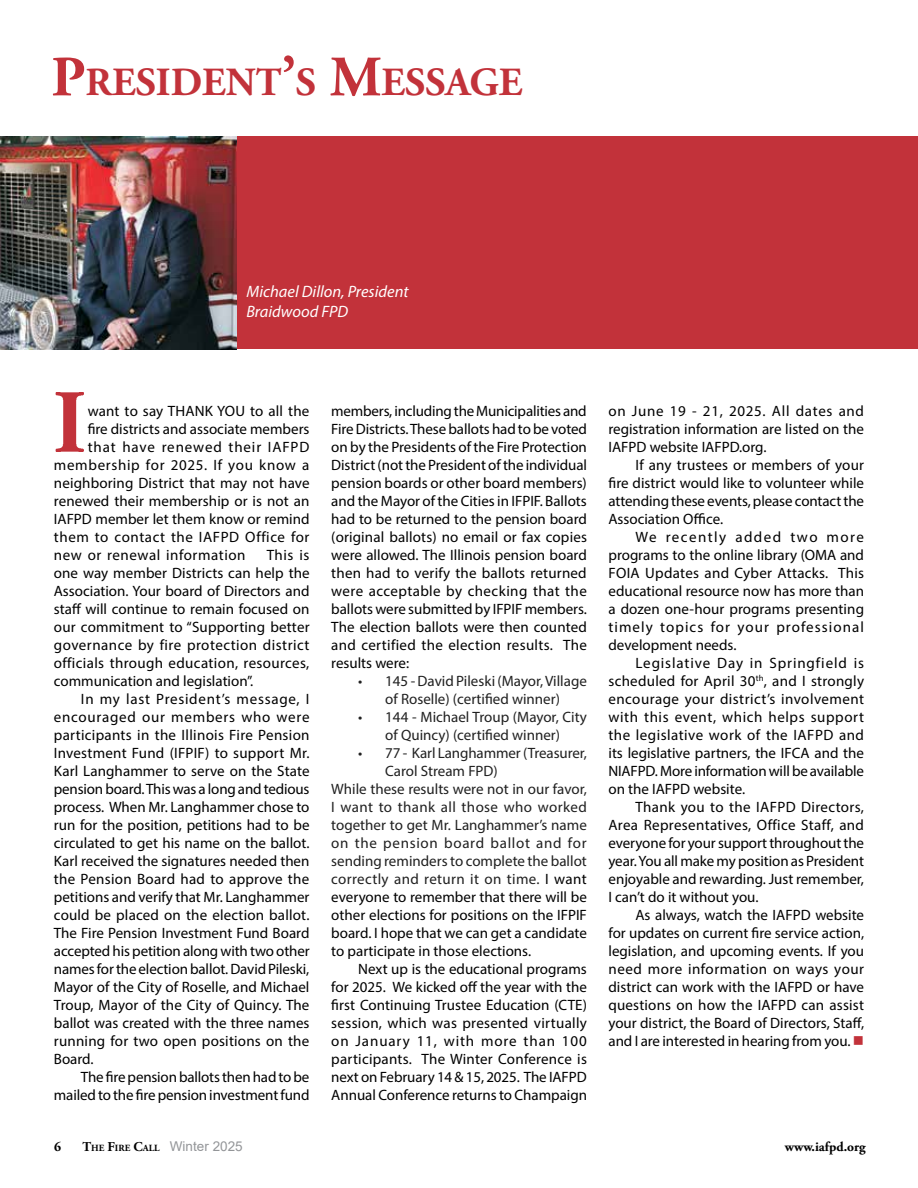
<style>
.page{position:relative;width:918px;height:1188px;background:#fff}
.page>*{position:absolute;margin:0;border:0;box-sizing:border-box;transform-origin:0 0}
.t1{font:700 39.9px "Adobe Garamond Pro";color:#c2323a}
.t2{font:italic 16.5px/19.8px "Myriad Pro";color:#fff}
.t3{font:15px/18px "Myriad Pro";color:#000;text-align:justify}
.t4{font:15px/18px "Myriad Pro";color:#202020;text-align:center}
.t5{font:15px "Myriad Pro";letter-spacing:.025em;color:#202020}
.t6{font:15px "Myriad Pro";letter-spacing:.06em;color:#000}
.t7{font:15px "Myriad Pro";letter-spacing:.02em;color:#000}
.t8{font:15px "Myriad Pro";letter-spacing:.04em;color:#000}
.t9{font:15px "Myriad Pro";letter-spacing:.05em;color:#202020}
.t10{font:15px "Myriad Pro";letter-spacing:.045em;color:#000}
.t11{font:15px "Myriad Pro";letter-spacing:.035em;color:#000}
.t12{font:13.5px "Arial";color:#939598}
.t13{font:700 13.5px "Adobe Garamond Pro";color:#000}
.s1{font-size:57px}
.s2{color:#000}
.s3{color:#c2323a}
.s4{font-family:"Adobe Garamond Pro";font-weight:700;color:#000}
.s5{font-family:"Adobe Garamond Pro";font-weight:700;font-size:9.45px;color:#000}
</style>
<div class="page">
<div style="left:0;top:136px;width:918px;height:213px;background:#c2323a"></div>
<img style="left:0;top:136px;width:236px;height:213px">
<img style="left:55px;top:392px;width:28px;height:59px">
<h1 class="t1" style="left:51px;top:59px;width:473px"><span class="s1">P</span>RESIDENT<span class="s1">’</span>S <span class="s1">M</span>ESSAGE</h1>
<p class="t2" style="left:246px;top:282px;width:164px">Michael Dillon, President<br>Braidwood FPD</p>
<p class="t3" style="left:88px;top:401px;width:223px">want to say THANK YOU to all the</p>
<p class="t3" style="left:88px;top:419px;width:223px">fire districts and associate members</p>
<p class="t6" style="left:88px;top:437px;width:223px">that have renewed their IAFPD</p>
<p class="t10" style="left:54px;top:455px;width:257px">membership for 2025. If you know a</p>
<p class="t3" style="left:54px;top:473px;width:257px">neighboring District that may not have</p>
<p class="t3" style="left:54px;top:491px;width:257px">renewed their membership or is not an</p>
<p class="t3" style="left:54px;top:509px;width:257px">IAFPD member let them know or remind</p>
<p class="t8" style="left:54px;top:527px;width:257px">them to contact the IAFPD Office for</p>
<p class="t11" style="left:54px;top:545px;width:193px">new or renewal information</p>
<p class="t3" style="left:54px;top:545px;width:257px;text-indent:213px">This is one way member Districts can help the Association. Your board of Directors and staff will continue to remain focused on our commitment to “Supporting better governance by fire protection district officials through education, resources, communication and legislation”.</p>
<p class="t3" style="left:54px;top:689px;width:257px;text-indent:27px">In my last President’s message, I encouraged our members who were participants in the Illinois Fire Pension Investment Fund (IFPIF) to support Mr.<br>Karl Langhammer to serve on the State pension board. This was a long and tedious process. When Mr. Langhammer chose to run for the position, petitions had to be circulated to get his name on the ballot.<br>Karl received the signatures needed then the Pension Board had to approve the petitions and verify that Mr. Langhammer could be placed on the election ballot.<br>The Fire Pension Investment Fund Board accepted his petition along with two other names for the election ballot. David Pileski, Mayor of the City of Roselle, and Michael Troup, Mayor of the City of Quincy. The ballot was created with the three names running for two open positions on the Board.</p>
<p class="t3" style="left:54px;top:1067px;width:257px;text-align:right">The fire pension ballots then had to be mailed to the fire pension investment fund</p>
<p class="t3" style="left:331px;top:401px;width:257px">members, including the Municipalities and Fire Districts. These ballots had to be voted on by the Presidents of the Fire Protection District (not the President of the individual pension boards or other board members) and the Mayor of the Cities in IFPIF. Ballots had to be returned to the pension board (original ballots) no email or fax copies were allowed. The Illinois pension board then had to verify the ballots returned were acceptable by checking that the ballots were submitted by IFPIF members.<br>The election ballots were then counted and certified the election results. The results were:</p>
<p class="t4" style="left:358px;top:671px;width:230px">• 145 - David Pileski (Mayor, Village of Roselle) (certified winner)</p>
<p class="t4" style="left:358px;top:707px;width:230px">• 144 - Michael Troup (Mayor, City of Quincy) (certified winner)</p>
<p class="t4" style="left:358px;top:743px;width:230px">• 77 - Karl Langhammer (Treasurer,</p>
<p class="t4" style="left:385px;top:761px;width:114px">Carol Stream FPD)</p>
<p class="t4" style="left:331px;top:779px;width:257px">While these results were not in our favor,</p>
<p class="t5" style="left:331px;top:797px;width:257px">I want to thank all those who worked</p>
<p class="t4" style="left:331px;top:815px;width:257px">together to get Mr. Langhammer’s name</p>
<p class="t9" style="left:331px;top:833px;width:257px">on the pension board ballot and for</p>
<p class="t4" style="left:331px;top:851px;width:257px">sending reminders to complete the ballot</p>
<p class="t5" style="left:331px;top:869px;width:257px">correctly and return it on time. <span class="s2">I want</span></p>
<p class="t3" style="left:331px;top:887px;width:257px">everyone to remember that there will be</p>
<p class="t3" style="left:331px;top:905px;width:257px">other elections for positions on the IFPIF</p>
<p class="t3" style="left:331px;top:923px;width:257px">board. I hope that we can get a candidate</p>
<p class="t3" style="left:331px;top:941px;width:201px">to participate in those elections.</p>
<p class="t3" style="left:358px;top:959px;width:230px">Next up is the educational programs</p>
<p class="t3" style="left:331px;top:977px;width:257px">for 2025. We kicked off the year with the</p>
<p class="t3" style="left:331px;top:995px;width:257px">first Continuing Trustee Education (CTE)</p>
<p class="t7" style="left:331px;top:1013px;width:257px">session, which was presented virtually</p>
<p class="t6" style="left:331px;top:1031px;width:257px">on January 11, with more than 100</p>
<p class="t3" style="left:331px;top:1049px;width:257px">participants. The Winter Conference is</p>
<p class="t3" style="left:331px;top:1067px;width:257px">next on February 14 &amp; 15, 2025. The IAFPD</p>
<p class="t3" style="left:331px;top:1085px;width:257px">Annual Conference returns to Champaign</p>
<p class="t3" style="left:608px;top:401px;width:257px">on June 19 - 21, 2025. All dates and registration information are listed on the IAFPD website IAFPD.org.</p>
<p class="t3" style="left:608px;top:455px;width:257px;text-indent:27px">If any trustees or members of your fire district would like to volunteer while attending these events, please contact the Association Office.</p>
<p class="t3" style="left:608px;top:527px;width:257px;text-indent:27px">We recently added two more programs to the online library (OMA and FOIA Updates and Cyber Attacks. This educational resource now has more than a dozen one-hour programs presenting timely topics for your professional development needs.</p>
<p class="t3" style="left:608px;top:653px;width:257px;text-indent:27px">Legislative Day in Springfield is scheduled for April 30<sup>th</sup>, and I strongly encourage your district’s involvement with this event, which helps support the legislative work of the IAFPD and its legislative partners, the IFCA and the NIAFPD. More information will be available on the IAFPD website.</p>
<p class="t3" style="left:608px;top:797px;width:257px;text-indent:27px">Thank you to the IAFPD Directors, Area Representatives, Office Staff, and everyone for your support throughout the year. You all make my position as President enjoyable and rewarding. Just remember, I can’t do it without you.</p>
<p class="t3" style="left:608px;top:905px;width:257px;text-indent:27px">As always, watch the IAFPD website for updates on current fire service action, legislation, and upcoming events. If you need more information on ways your district can work with the IAFPD or have questions on how the IAFPD can assist your district, the Board of Directors, Staff, and I are interested in hearing from you. <span class="s3">■</span></p>
<p class="t13" style="left:54px;top:1139px;width:9px">6</p>
<p class="t12" style="left:82px;top:1137px;width:162px"><span class="s4">T</span><span class="s5">HE</span> <span class="s4">F</span><span class="s5">IRE</span> <span class="s4">C</span><span class="s5">ALL</span> Winter 2025</p>
<p class="t13" style="left:785px;top:1139px;width:82px">www.iafpd.org</p>
</div>
